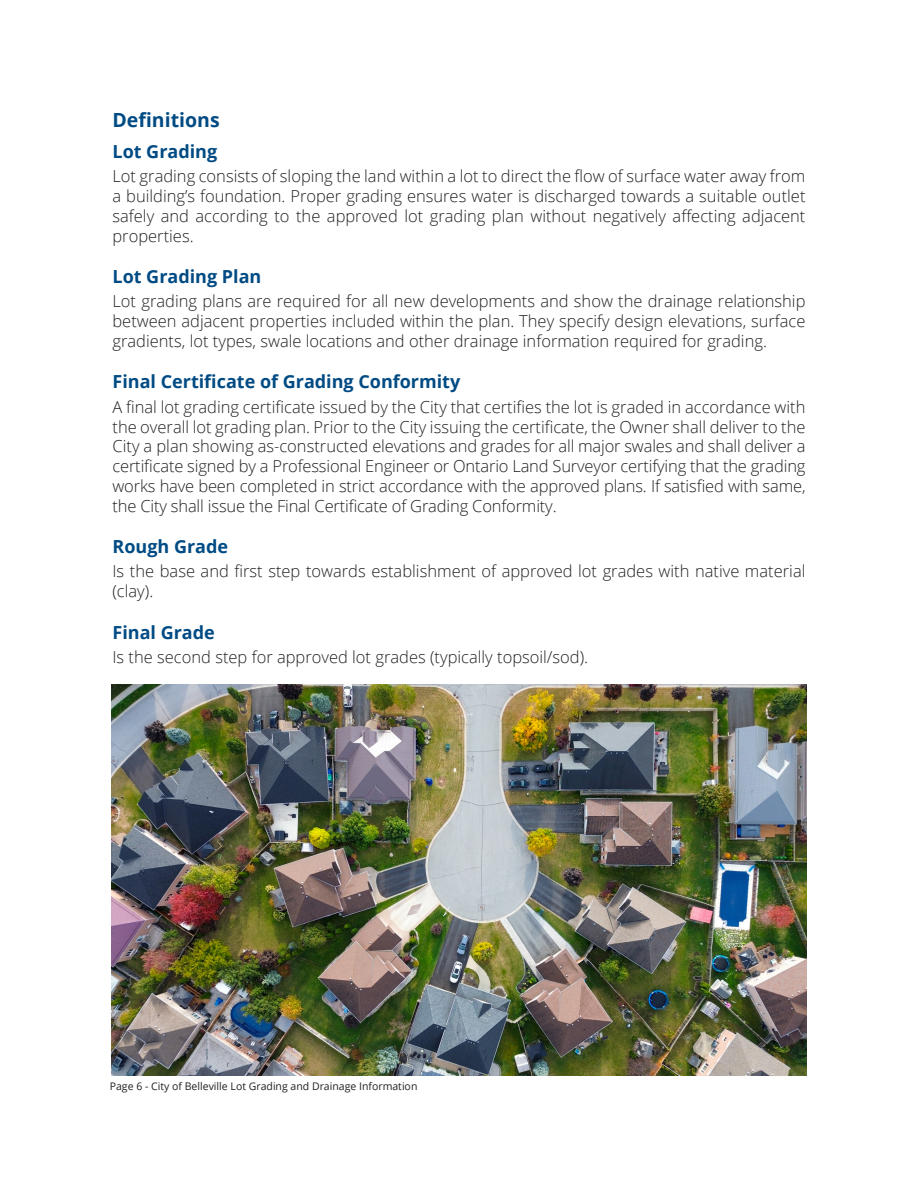
<style>
.page{position:relative;width:918px;height:1188px;background:#fff}
.page>*{position:absolute;margin:0;border:0;box-sizing:border-box;transform-origin:0 0}
.t1{font:700 19.5px "Open Sans";color:#004b84}
.t2{font:700 18px "Open Sans";color:#004b84}
.t3{font:300 16.5px/19.8px "Open Sans";color:#231f20;text-align:justify}
.t4{font:10.5px "Open Sans";color:#231f20}
</style>
<div class="page">
<img style="left:111px;top:684px;width:696px;height:392px">
<h2 class="t1" style="left:112px;top:107px;width:109px">Definitions</h2>
<h3 class="t2" style="left:112px;top:139px;width:106px">Lot Grading</h3>
<p class="t3" style="left:112px;top:166px;width:695px">Lot grading consists of sloping the land within a lot to direct the flow of surface water away from a building’s foundation. Proper grading ensures water is discharged towards a suitable outlet safely and according to the approved lot grading plan without negatively affecting adjacent properties.</p>
<h3 class="t2" style="left:112px;top:264px;width:150px">Lot Grading Plan</h3>
<p class="t3" style="left:112px;top:291px;width:695px">Lot grading plans are required for all new developments and show the drainage relationship between adjacent properties included within the plan. They specify design elevations, surface gradients, lot types, swale locations and other drainage information required for grading.</p>
<h3 class="t2" style="left:112px;top:369px;width:349px">Final Certificate of Grading Conformity</h3>
<p class="t3" style="left:112px;top:396px;width:695px">A final lot grading certificate issued by the City that certifies the lot is graded in accordance with the overall lot grading plan. Prior to the City issuing the certificate, the Owner shall deliver to the City a plan showing as-constructed elevations and grades for all major swales and shall deliver a certificate signed by a Professional Engineer or Ontario Land Surveyor certifying that the grading works have been completed in strict accordance with the approved plans. If satisfied with same, the City shall issue the Final Certificate of Grading Conformity.</p>
<h3 class="t2" style="left:112px;top:534px;width:117px">Rough Grade</h3>
<p class="t3" style="left:112px;top:561px;width:695px">Is the base and first step towards establishment of approved lot grades with native material (clay).</p>
<h3 class="t2" style="left:112px;top:619px;width:104px">Final Grade</h3>
<p class="t3" style="left:112px;top:647px;width:477px">Is the second step for approved lot grades (typically topsoil/sod).</p>
<p class="t4" style="left:110px;top:1079px;width:309px">Page 6 - City of Belleville Lot Grading and Drainage Information</p>
</div>
